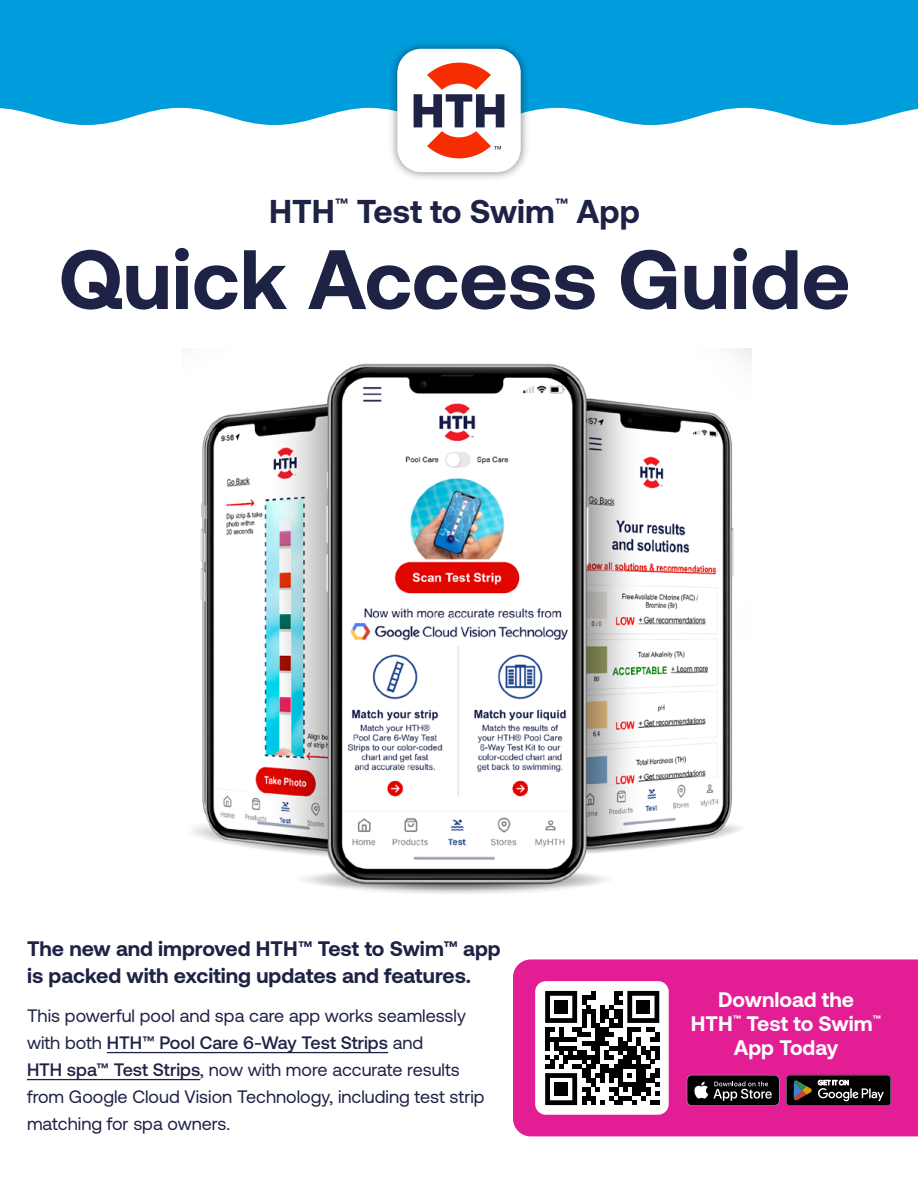
<style>
.page{position:relative;width:918px;height:1188px;background:#fff}
.page>*{position:absolute;margin:0;border:0;box-sizing:border-box;transform-origin:0 0}
.t1{font:700 84px "Aeonik";color:#1e2245}
.t2{font:700 33px "Aeonik";color:#1e2245}
.t3{font:700 21px/27px "Aeonik";color:#1e2245}
.t4{font:700 21px/24px "Aeonik";color:#fff;text-align:center}
.t5{font:18px/27px "Aeonik";color:#1e2245}
.s1{font-weight:500}
</style>
<div class="page">
<div style="left:0;top:0;width:918px;height:125px;background:#009ddd"></div>
<img style="left:385px;top:36px;width:148px;height:142px">
<div style="left:397px;top:49px;width:124px;height:123px;background:#fff;border-radius:24px"></div>
<svg style="left:414px;top:63px;width:90px;height:95px"></svg>
<hr style="left:107px;top:1052px;width:281px;height:1px;background:#1e2245">
<hr style="left:27px;top:1079px;width:173px;height:1px;background:#1e2245">
<div style="left:513px;top:959px;width:405px;height:177px;background:#e31d93"></div>
<svg style="left:786px;top:1075px;width:105px;height:31px;background:#2c2b2a"></svg>
<svg style="left:687px;top:1075px;width:93px;height:31px;background:#302e2f"></svg>
<div style="left:535px;top:981px;width:134px;height:134px;background:#fff;border-radius:11px"></div>
<svg style="left:545px;top:991px;width:115px;height:114px"></svg>
<div style="left:554px;top:1000px;width:14px;height:14px;background:#000"></div>
<div style="left:636px;top:1000px;width:14px;height:14px;background:#000"></div>
<div style="left:554px;top:1082px;width:14px;height:14px;background:#000"></div>
<img style="left:192px;top:348px;width:559px;height:546px">
<h2 class="t2" style="left:269px;top:192px;width:372px">HTH<sup>™</sup> Test to Swim<sup>™</sup> App</h2>
<h1 class="t1" style="left:59px;top:231px;width:793px">Quick Access Guide</h1>
<p class="t3" style="left:27px;top:935px;width:475px">The new and improved HTH™ Test to Swim™ app is packed with exciting updates and features.</p>
<p class="t5" style="left:27px;top:1002px;width:459px">This powerful pool and spa care app works seamlessly with both <span class="s1">HTH™ Pool Care 6-Way Test Strips</span> and<br><span class="s1">HTH spa™ Test Strips</span>, now with more accurate results from Google Cloud Vision Technology, including test strip matching for spa owners.</p>
<p class="t4" style="left:691px;top:987px;width:192px">Download the<br>HTH<sup>™</sup> Test to Swim<sup>™<br></sup>App Today</p>
</div>
